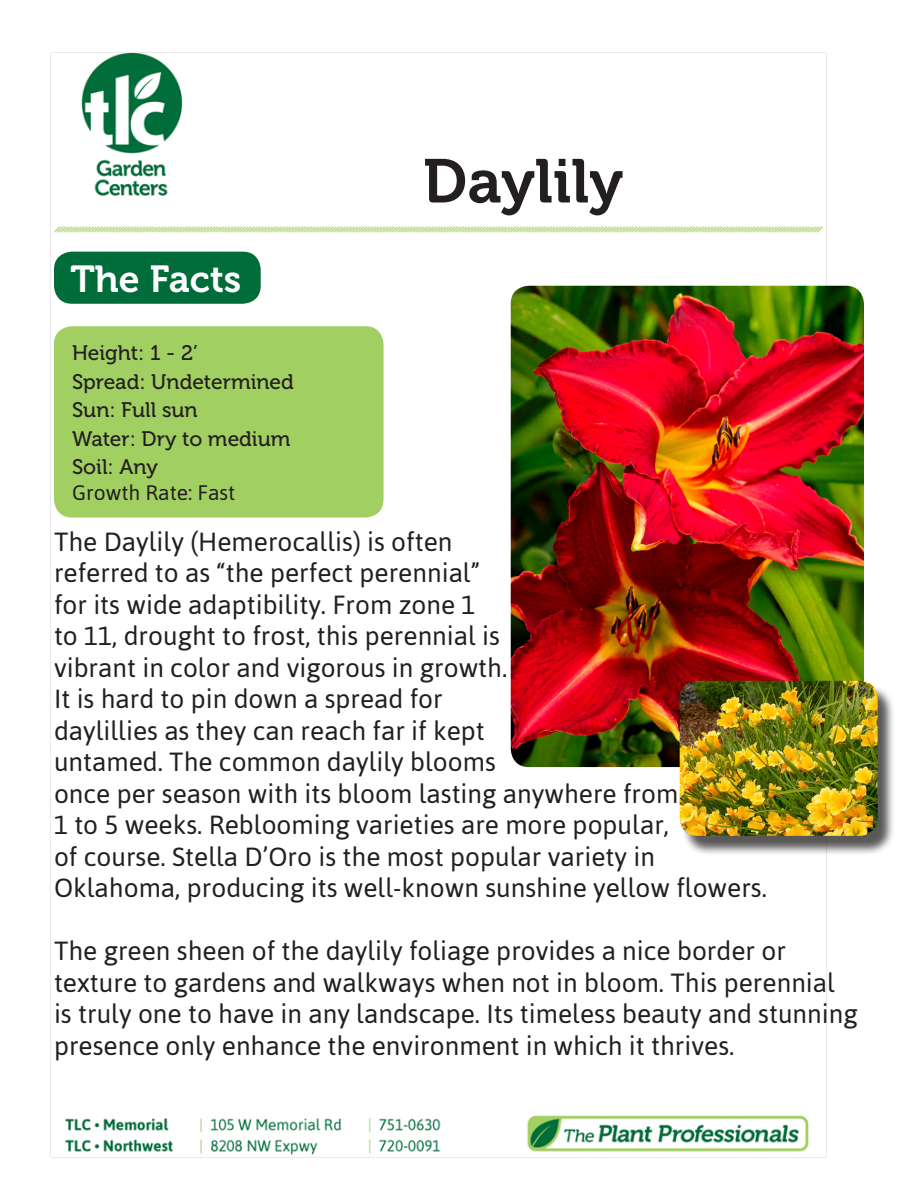
<style>
.page{position:relative;width:918px;height:1188px;background:#fff}
.page>*{position:absolute;margin:0;border:0;box-sizing:border-box;transform-origin:0 0}
.t1{font:61.5px "Museo 700";color:#231f20}
.t2{font:37.5px "Museo 700";color:#fff}
.t3{font:26.25px/31.5px "Asap";color:#231f20}
.t4{font:21px "Museo 500";color:#231f20}
.t5{font:21px "Asap";color:#231f20}
</style>
<div class="page">
<img style="left:50px;top:53px;width:777px;height:1104px">
<img style="left:511px;top:286px;width:353px;height:481px">
<div style="left:54px;top:326px;width:330px;height:192px;background:#a2cf62;border-radius:18px"></div>
<div style="left:54px;top:252px;width:207px;height:52px;background:#006c39;border-radius:18px"></div>
<div style="left:681px;top:684px;width:214px;height:172px;background:#231f20;opacity:.75"></div>
<img style="left:680px;top:681px;width:198px;height:155px">
<p class="t2" style="left:70px;top:258px;width:172px">The Facts</p>
<p class="t4" style="left:72px;top:341px;width:127px">Height: 1 - 2’</p>
<p class="t4" style="left:72px;top:370px;width:223px">Spread: Undetermined</p>
<p class="t4" style="left:72px;top:398px;width:127px">Sun: Full sun</p>
<p class="t4" style="left:72px;top:427px;width:220px">Water: Dry to medium</p>
<p class="t4" style="left:72px;top:455px;width:87px">Soil: Any</p>
<p class="t5" style="left:72px;top:480px;width:165px">Growth Rate: Fast</p>
<p class="t1" style="left:423px;top:147px;width:202px">Daylily</p>
<p class="t3" style="left:54px;top:526px;width:715px">The Daylily (Hemerocallis) is often<br>referred to as “the perfect perennial”<br>for its wide adaptibility. From zone 1<br>to 11, drought to frost, this perennial is<br>vibrant in color and vigorous in growth.<br>It is hard to pin down a spread for<br>daylillies as they can reach far if kept<br>untamed. The common daylily blooms<br>once per season with its bloom lasting anywhere from<br>1 to 5 weeks. Reblooming varieties are more popular,<br>of course. Stella D’Oro is the most popular variety in Oklahoma, producing its well-known sunshine yellow flowers.</p>
<p class="t3" style="left:54px;top:935px;width:805px">The green sheen of the daylily foliage provides a nice border or texture to gardens and walkways when not in bloom. This perennial is truly one to have in any landscape. Its timeless beauty and stunning presence only enhance the environment in which it thrives.</p>
</div>
